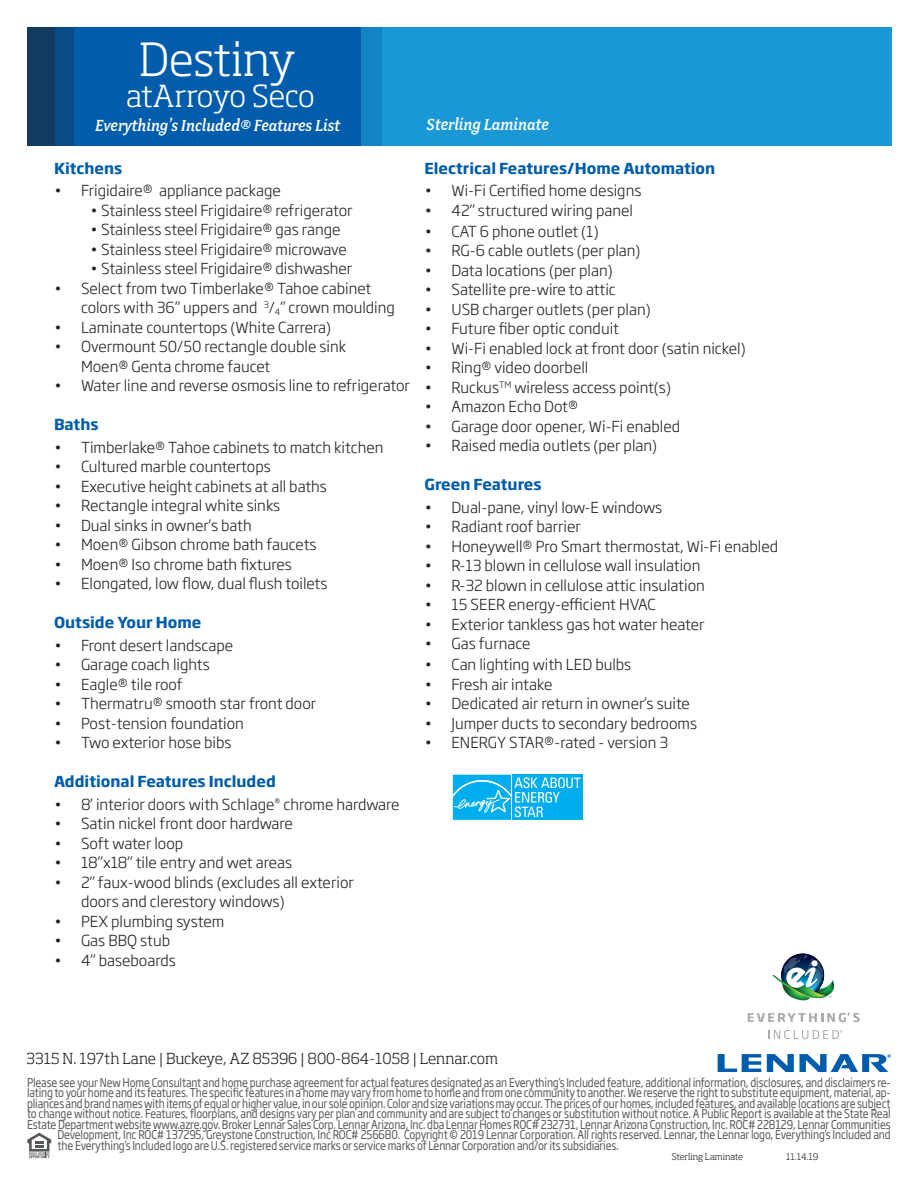
<style>
.page{position:relative;width:918px;height:1188px;background:#fff}
.page>*{position:absolute;margin:0;border:0;box-sizing:border-box;transform-origin:0 0}
.t1{font:300 45px "Soho Std";color:#fff}
.t2{font:300 30px "Soho Std";letter-spacing:-.01em;color:#fff}
.t3{font:italic 500 18px "Fairplex Narrow";color:#fff}
.t4{font:300 15px/19.5px "Soho Gothic Pro";color:#231f20}
.t5{font:700 15px "Soho Gothic Pro";color:#015ca9}
.t6{font:300 15px "Soho Std";color:#231f20}
.t7{font:12px "Soho Gothic Pro";letter-spacing:-.015em;color:#54575a;scale:.85 1}
.t8{font:300 9px "Soho Std";color:#231f20}
</style>
<div class="page">
<svg style="left:718px;top:1054px;width:43px;height:18px"></svg>
<svg style="left:767px;top:1054px;width:124px;height:18px"></svg>
<div style="left:27px;top:27px;width:355px;height:118px;background:#015dab"></div>
<div style="left:361px;top:27px;width:531px;height:118px;background:#1a98d6"></div>
<svg style="left:27px;top:27px;width:47px;height:118px;background:#0d416e"></svg>
<svg style="left:748px;top:1013px;width:112px;height:9px"></svg>
<svg style="left:768px;top:1030px;width:74px;height:9px"></svg>
<img style="left:772px;top:953px;width:62px;height:48px">
<svg style="left:27px;top:1133px;width:24px;height:25px"></svg>
<svg style="left:452px;top:774px;width:131px;height:46px;background:#2bbbf1"></svg>
<p class="t1" style="left:139px;top:31px;width:158px">Destiny</p>
<p class="t2" style="left:126px;top:77px;width:190px">atArroyo Seco</p>
<p class="t3" style="left:95px;top:115px;width:246px">Everything’s Included® Features List</p>
<p class="t3" style="left:427px;top:115px;width:124px">Sterling Laminate</p>
<p class="t5" style="left:54px;top:156px;width:70px">Kitchens</p>
<p class="t4" style="left:54px;top:180px;width:228px">• Frigidaire® appliance package</p>
<p class="t4" style="left:90px;top:200px;width:264px">• Stainless steel Frigidaire® refrigerator</p>
<p class="t4" style="left:90px;top:219px;width:252px">• Stainless steel Frigidaire® gas range</p>
<p class="t4" style="left:90px;top:239px;width:259px">• Stainless steel Frigidaire® microwave</p>
<p class="t4" style="left:90px;top:258px;width:264px">• Stainless steel Frigidaire® dishwasher</p>
<p class="t4" style="left:81px;top:278px;width:315px;text-indent:-27px">• Select from two Timberlake® Tahoe cabinet colors with 36” uppers and <sup>3</sup>/<sub>4</sub>” crown moulding</p>
<p class="t4" style="left:54px;top:317px;width:279px">• Laminate countertops (White Carrera)</p>
<p class="t4" style="left:81px;top:336px;width:267px;text-indent:-27px">• Overmount 50/50 rectangle double sink<br>Moen® Genta chrome faucet</p>
<p class="t4" style="left:54px;top:375px;width:358px">• Water line and reverse osmosis line to refrigerator</p>
<p class="t5" style="left:54px;top:413px;width:46px">Baths</p>
<p class="t4" style="left:54px;top:437px;width:331px">• Timberlake® Tahoe cabinets to match kitchen</p>
<p class="t4" style="left:54px;top:456px;width:218px">• Cultured marble countertops</p>
<p class="t4" style="left:54px;top:476px;width:275px">• Executive height cabinets at all baths</p>
<p class="t4" style="left:54px;top:495px;width:228px">• Rectangle integral white sinks</p>
<p class="t4" style="left:54px;top:515px;width:199px">• Dual sinks in owner’s bath</p>
<p class="t4" style="left:54px;top:534px;width:264px">• Moen® Gibson chrome bath faucets</p>
<p class="t4" style="left:54px;top:554px;width:239px">• Moen® Iso chrome bath fixtures</p>
<p class="t4" style="left:54px;top:573px;width:275px">• Elongated, low flow, dual flush toilets</p>
<p class="t5" style="left:54px;top:611px;width:149px">Outside Your Home</p>
<p class="t4" style="left:54px;top:635px;width:181px">• Front desert landscape</p>
<p class="t4" style="left:54px;top:654px;width:157px">• Garage coach lights</p>
<p class="t4" style="left:54px;top:674px;width:130px">• Eagle® tile roof</p>
<p class="t4" style="left:54px;top:693px;width:264px">• Thermatru® smooth star front door</p>
<p class="t4" style="left:54px;top:713px;width:192px">• Post-tension foundation</p>
<p class="t4" style="left:54px;top:732px;width:179px">• Two exterior hose bibs</p>
<p class="t5" style="left:54px;top:770px;width:223px">Additional Features Included</p>
<p class="t4" style="left:54px;top:794px;width:347px">• 8’ interior doors with Schlage<sup>®</sup> chrome hardware</p>
<p class="t4" style="left:54px;top:813px;width:240px">• Satin nickel front door hardware</p>
<p class="t4" style="left:54px;top:833px;width:131px">• Soft water loop</p>
<p class="t4" style="left:54px;top:852px;width:240px">• 18”x18” tile entry and wet areas</p>
<p class="t4" style="left:81px;top:872px;width:274px;text-indent:-27px">• 2” faux-wood blinds (excludes all exterior doors and clerestory windows)</p>
<p class="t4" style="left:54px;top:911px;width:172px">• PEX plumbing system</p>
<p class="t4" style="left:54px;top:930px;width:118px">• Gas BBQ stub</p>
<p class="t4" style="left:54px;top:950px;width:123px">• 4” baseboards</p>
<p class="t5" style="left:424px;top:156px;width:292px">Electrical Features/Home Automation</p>
<p class="t4" style="left:424px;top:180px;width:219px">• Wi-Fi Certified home designs</p>
<p class="t4" style="left:424px;top:200px;width:210px">• 42” structured wiring panel</p>
<p class="t4" style="left:424px;top:221px;width:176px">• CAT 6 phone outlet (1)</p>
<p class="t4" style="left:424px;top:240px;width:218px">• RG-6 cable outlets (per plan)</p>
<p class="t4" style="left:424px;top:260px;width:190px">• Data locations (per plan)</p>
<p class="t4" style="left:424px;top:279px;width:193px">• Satellite pre-wire to attic</p>
<p class="t4" style="left:424px;top:299px;width:228px">• USB charger outlets (per plan)</p>
<p class="t4" style="left:424px;top:318px;width:196px">• Future fiber optic conduit</p>
<p class="t4" style="left:424px;top:338px;width:323px">• Wi-Fi enabled lock at front door (satin nickel)</p>
<p class="t4" style="left:424px;top:357px;width:165px">• Ring® video doorbell</p>
<p class="t4" style="left:424px;top:377px;width:248px">• Ruckus<sup>TM</sup> wireless access point(s)</p>
<p class="t4" style="left:424px;top:396px;width:155px">• Amazon Echo Dot®</p>
<p class="t4" style="left:424px;top:416px;width:257px">• Garage door opener, Wi-Fi enabled</p>
<p class="t4" style="left:424px;top:435px;width:234px">• Raised media outlets (per plan)</p>
<p class="t5" style="left:424px;top:473px;width:119px">Green Features</p>
<p class="t4" style="left:424px;top:497px;width:239px">• Dual-pane, vinyl low-E windows</p>
<p class="t4" style="left:424px;top:516px;width:158px">• Radiant roof barrier</p>
<p class="t4" style="left:424px;top:536px;width:355px">• Honeywell® Pro Smart thermostat, Wi-Fi enabled</p>
<p class="t4" style="left:424px;top:555px;width:278px">• R-13 blown in cellulose wall insulation</p>
<p class="t4" style="left:424px;top:575px;width:282px">• R-32 blown in cellulose attic insulation</p>
<p class="t4" style="left:424px;top:594px;width:233px">• 15 SEER energy-efficient HVAC</p>
<p class="t4" style="left:424px;top:614px;width:282px">• Exterior tankless gas hot water heater</p>
<p class="t4" style="left:424px;top:633px;width:108px">• Gas furnace</p>
<p class="t4" style="left:424px;top:654px;width:208px">• Can lighting with LED bulbs</p>
<p class="t4" style="left:424px;top:674px;width:129px">• Fresh air intake</p>
<p class="t4" style="left:424px;top:693px;width:267px">• Dedicated air return in owner’s suite</p>
<p class="t4" style="left:424px;top:713px;width:274px">• Jumper ducts to secondary bedrooms</p>
<p class="t4" style="left:424px;top:732px;width:245px">• ENERGY STAR®-rated - version 3</p>
<p class="t6" style="left:27px;top:1049px;width:473px">3315 N. 197th Lane | Buckeye, AZ 85396 | 800-864-1058 | Lennar.com</p>
<p class="t7" style="left:27px;top:1073px;width:1017px">Please see your New Home Consultant and home purchase agreement for actual features designated as an Everything’s Included feature, additional information, disclosures, and disclaimers re-</p>
<p class="t7" style="left:27px;top:1084px;width:1017px">lating to your home and its features. The specific features in a home may vary from home to home and from one community to another. We reserve the right to substitute equipment, material, ap-</p>
<p class="t7" style="left:27px;top:1094px;width:1017px">pliances and brand names with items of equal or higher value, in our sole opinion. Color and size variations may occur. The prices of our homes, included features, and available locations are subject</p>
<p class="t7" style="left:27px;top:1105px;width:1018px">to change without notice. Features, floorplans, and designs vary per plan and community and are subject to changes or substitution without notice. A Public Report is available at the State Real</p>
<p class="t7" style="left:27px;top:1115px;width:1018px">Estate Department website www.azre.gov. Broker Lennar Sales Corp. Lennar Arizona, Inc. dba Lennar Homes ROC# 232731, Lennar Arizona Construction, Inc. ROC# 228129, Lennar Communities</p>
<p class="t7" style="left:58px;top:1126px;width:982px">Development, Inc ROC# 137295, Greystone Construction, Inc ROC# 256680. Copyright © 2019 Lennar Corporation. All rights reserved. Lennar, the Lennar logo, Everything’s Included and</p>
<p class="t7" style="left:58px;top:1136px;width:662px">the Everything’s Included logo are U.S. registered service marks or service marks of Lennar Corporation and/or its subsidiaries.</p>
<p class="t8" style="left:672px;top:1151px;width:73px">Sterling Laminate</p>
<p class="t8" style="left:786px;top:1151px;width:34px">11.14.19</p>
</div>
